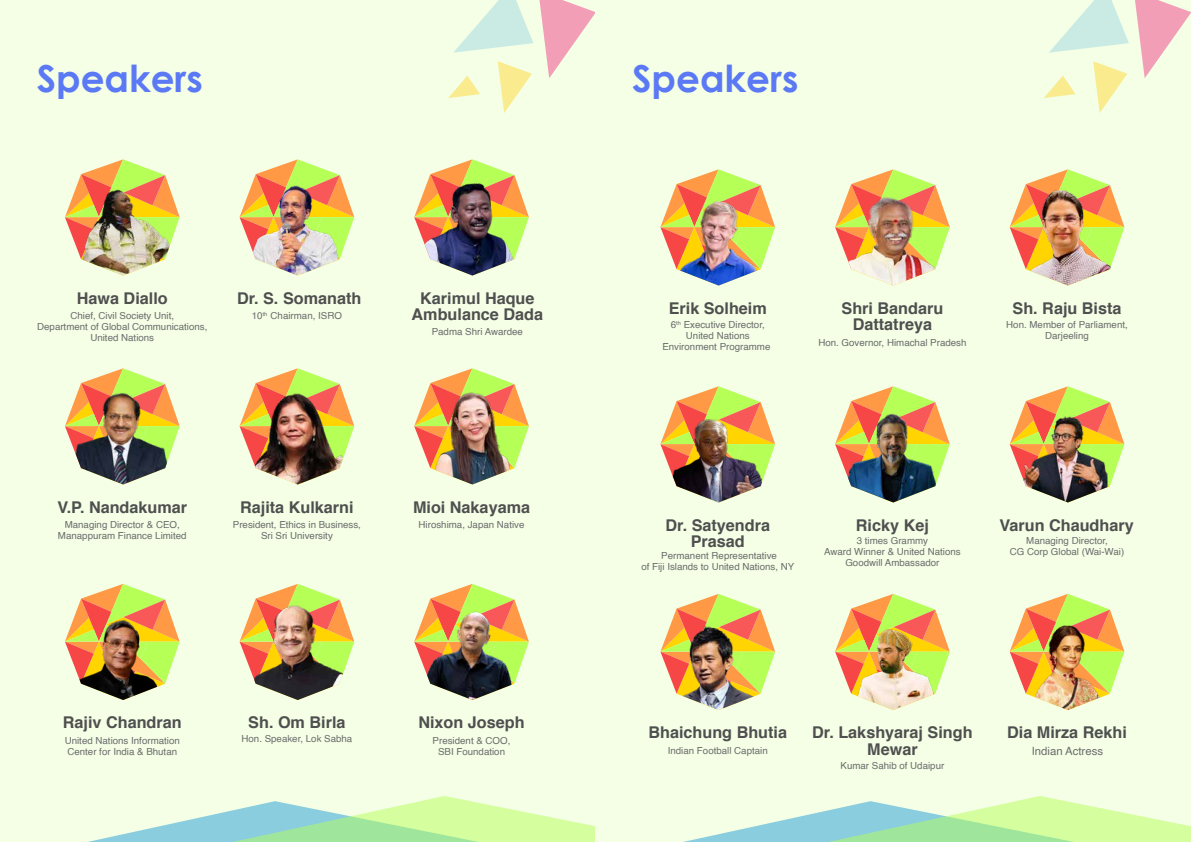
<style>
.page{position:relative;width:1191px;height:842px;background:#fff}
.page>*{position:absolute;margin:0;border:0;box-sizing:border-box;transform-origin:0 0}
.t1{font:700 37.3px "Century Gothic";color:#5b79f4}
.t2{font:700 16.2px/16px "Helvetica";color:#4f4f4f;text-align:center}
.t3{font:11.3px "Helvetica";color:#6b6b6b}
.t4{font:9.7px/11px "Helvetica";color:#6b6b6b;text-align:center}
</style>
<div class="page">
<div style="left:0;top:0;width:595px;height:842px;background:#f4ffe6"></div>
<svg style="left:448px;top:0;width:147px;height:113px"></svg>
<svg style="left:79px;top:159px;width:88px;height:21px"></svg>
<img style="left:65px;top:180px;width:115px;height:96px">
<svg style="left:427px;top:159px;width:102px;height:87px"></svg>
<img style="left:414px;top:182px;width:105px;height:94px">
<svg style="left:276px;top:159px;width:42px;height:8px"></svg>
<img style="left:239px;top:167px;width:115px;height:109px">
<svg style="left:65px;top:368px;width:115px;height:63px"></svg>
<img style="left:66px;top:390px;width:112px;height:94px">
<svg style="left:445px;top:368px;width:53px;height:10px"></svg>
<img style="left:414px;top:378px;width:115px;height:106px">
<svg style="left:239px;top:368px;width:115px;height:80px"></svg>
<img style="left:248px;top:388px;width:99px;height:96px">
<svg style="left:65px;top:584px;width:115px;height:86px"></svg>
<img style="left:75px;top:612px;width:95px;height:88px">
<svg style="left:429px;top:584px;width:86px;height:17px"></svg>
<img style="left:414px;top:601px;width:115px;height:99px">
<svg style="left:275px;top:584px;width:44px;height:8px"></svg>
<img style="left:239px;top:592px;width:115px;height:108px">
<div style="left:595px;top:0;width:596px;height:842px;background:#f4ffe6"></div>
<svg style="left:1044px;top:0;width:147px;height:113px"></svg>
<svg style="left:88px;top:796px;width:1103px;height:46px"></svg>
<svg style="left:1023px;top:169px;width:89px;height:21px"></svg>
<img style="left:1009px;top:190px;width:115px;height:96px">
<svg style="left:835px;top:169px;width:114px;height:89px"></svg>
<img style="left:838px;top:192px;width:101px;height:94px">
<svg style="left:660px;top:386px;width:102px;height:65px"></svg>
<img style="left:663px;top:405px;width:112px;height:97px">
<svg style="left:1009px;top:386px;width:115px;height:102px"></svg>
<img style="left:1023px;top:406px;width:84px;height:96px">
<svg style="left:848px;top:386px;width:90px;height:23px"></svg>
<img style="left:835px;top:409px;width:114px;height:93px">
<svg style="left:676px;top:594px;width:85px;height:16px"></svg>
<img style="left:660px;top:610px;width:115px;height:100px">
<svg style="left:1025px;top:594px;width:86px;height:17px"></svg>
<img style="left:1009px;top:611px;width:115px;height:99px">
<svg style="left:846px;top:594px;width:103px;height:86px"></svg>
<img style="left:835px;top:622px;width:105px;height:88px">
<svg style="left:660px;top:169px;width:115px;height:88px"></svg>
<img style="left:670px;top:200px;width:95px;height:86px">
<h1 class="t1" style="left:37px;top:50px;width:168px">Speakers</h1>
<h2 class="t2" style="left:77px;top:290px;width:92px">Hawa Diallo</h2>
<p class="t4" style="left:37px;top:310px;width:172px">Chief, Civil Society Unit,<br>Department of Global Communications,<br>United Nations</p>
<h2 class="t2" style="left:237px;top:290px;width:126px">Dr. S. Somanath</h2>
<p class="t4" style="left:252px;top:310px;width:92px">10<sup>th</sup> Chairman, ISRO</p>
<h2 class="t2" style="left:411px;top:290px;width:133px">Karimul Haque<br>Ambulance Dada</h2>
<p class="t4" style="left:432px;top:326px;width:93px">Padma Shri Awardee</p>
<h2 class="t2" style="left:57px;top:499px;width:131px">V.P. Nandakumar</h2>
<h2 class="t2" style="left:240px;top:499px;width:115px">Rajita Kulkarni</h2>
<h2 class="t2" style="left:413px;top:499px;width:119px">Mioi Nakayama</h2>
<p class="t4" style="left:58px;top:520px;width:130px">Managing Director &amp; CEO,<br>Manappuram Finance Limited</p>
<p class="t4" style="left:233px;top:520px;width:130px">President, Ethics in Business,<br>Sri Sri University</p>
<p class="t4" style="left:418px;top:520px;width:107px">Hiroshima, Japan Native</p>
<h2 class="t2" style="left:63px;top:715px;width:120px">Rajiv Chandran</h2>
<h2 class="t2" style="left:418px;top:715px;width:108px">Nixon Joseph</h2>
<h2 class="t2" style="left:248px;top:715px;width:99px">Sh. Om Birla</h2>
<p class="t4" style="left:241px;top:734px;width:112px">Hon. Speaker, Lok Sabha</p>
<p class="t4" style="left:65px;top:735px;width:117px;text-align:left">United Nations Information<br>Center for India &amp; Bhutan</p>
<p class="t4" style="left:432px;top:735px;width:79px">President &amp; COO,<br>SBI Foundation</p>
<h1 class="t1" style="left:632px;top:50px;width:168px">Speakers</h1>
<h2 class="t2" style="left:668px;top:300px;width:100px">Erik Solheim</h2>
<p class="t4" style="left:662px;top:319px;width:110px">6<sup>th</sup> Executive Director,<br>United Nations<br>Environment Programme</p>
<h2 class="t2" style="left:841px;top:300px;width:103px">Shri Bandaru</h2>
<h2 class="t2" style="left:1012px;top:300px;width:110px">Sh. Raju Bista</h2>
<h2 class="t2" style="left:852px;top:316px;width:81px">Dattatreya</h2>
<p class="t4" style="left:1006px;top:319px;width:123px">Hon. Member of Parliament,<br>Darjeeling</p>
<p class="t4" style="left:818px;top:337px;width:150px">Hon. Governor, Himachal Pradesh</p>
<h2 class="t2" style="left:665px;top:517px;width:106px">Dr. Satyendra<br>Prasad</h2>
<h2 class="t2" style="left:856px;top:517px;width:74px">Ricky Kej</h2>
<h2 class="t2" style="left:999px;top:517px;width:136px">Varun Chaudhary</h2>
<p class="t4" style="left:824px;top:536px;width:138px">3 times Grammy<br>Award Winner &amp; United Nations<br>Goodwill Ambassador</p>
<p class="t4" style="left:1010px;top:536px;width:116px">Managing Director,<br>CG Corp Global (Wai-Wai)</p>
<p class="t4" style="left:641px;top:550px;width:154px">Permanent Representative<br>of Fiji Islands to United Nations, NY</p>
<h2 class="t2" style="left:812px;top:724px;width:162px;line-height:17px">Dr. Lakshyaraj Singh<br>Mewar</h2>
<p class="t4" style="left:840px;top:761px;width:105px">Kumar Sahib of Udaipur</p>
<h2 class="t2" style="left:648px;top:725px;width:140px">Bhaichung Bhutia</h2>
<h2 class="t2" style="left:1007px;top:725px;width:121px">Dia Mirza Rekhi</h2>
<p class="t4" style="left:668px;top:745px;width:101px">Indian Football Captain</p>
<p class="t3" style="left:1031px;top:742px;width:73px">Indian Actress</p>
</div>
